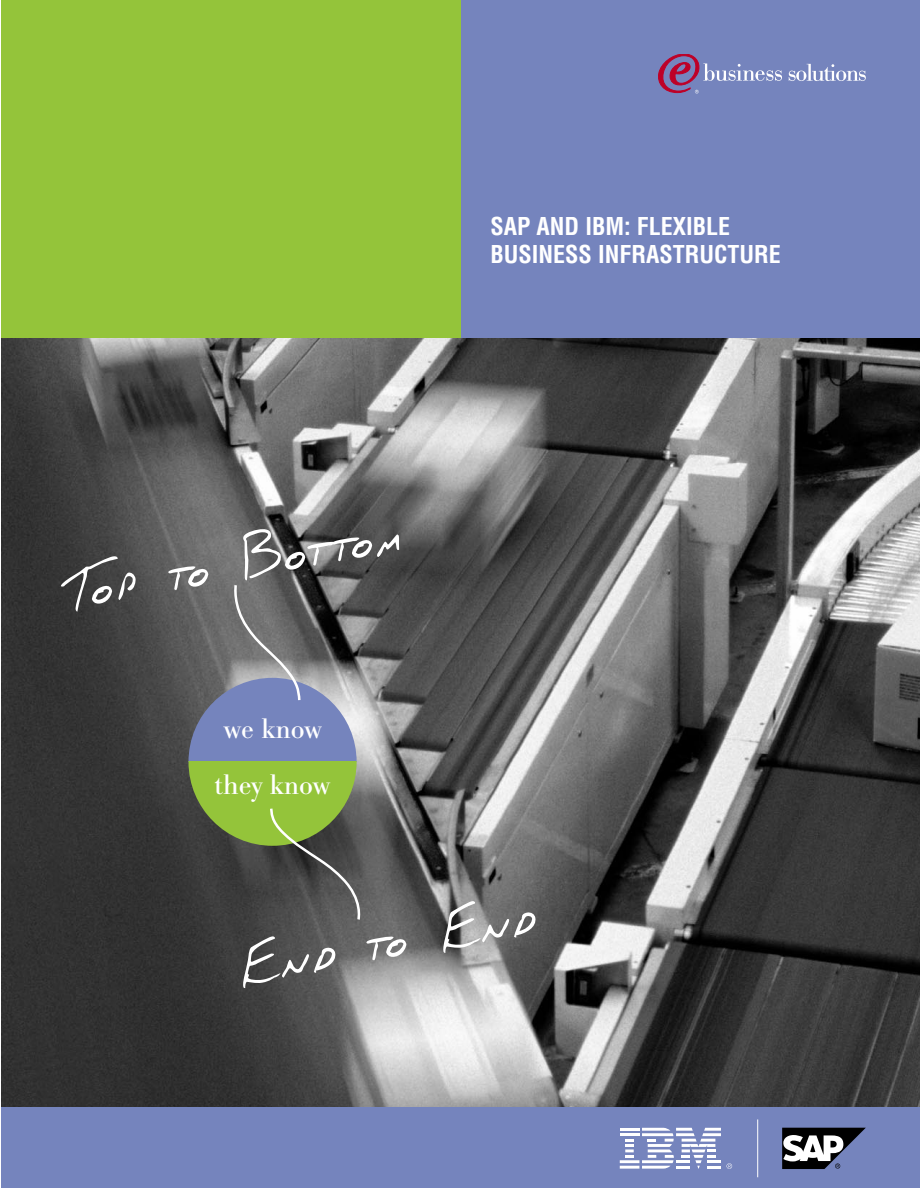
<style>
.page{position:relative;width:920px;height:1188px;background:#fff}
.page>*{position:absolute;margin:0;border:0;box-sizing:border-box;transform-origin:0 0}
.t1{font:75.75px "Crandall Matthewv 2 T1";color:#fff}
.t2{font:27.75px/55.5px "Bodoni Berthold BQ";color:#fff;text-align:center}
.t3{font:700 condensed 24px/28.8px "Helvetica";color:#fff}
</style>
<div class="page">
<img style="left:1px;top:338px;width:918px;height:769px">
<div style="left:460px;top:0;width:459px;height:338px;background:#7584bd"></div>
<div style="left:1px;top:0;width:459px;height:338px;background:#94c43a"></div>
<svg style="left:188px;top:583px;width:175px;height:339px;background:#6d7969"></svg>
<svg style="left:658px;top:54px;width:123px;height:40px"></svg>
<svg style="left:788px;top:64px;width:77px;height:17px"></svg>
<div style="left:1px;top:1107px;width:918px;height:81px;background:#7584bd"></div>
<hr style="left:757px;top:1119px;width:1px;height:58px;background:#fff">
<svg style="left:782px;top:1128px;width:83px;height:41px"></svg>
<svg style="left:619px;top:1128px;width:101px;height:41px"></svg>
<hr style="left:619px;top:1166px;width:20px;height:3px;background:#fff">
<svg style="left:726px;top:1163px;width:6px;height:6px"></svg>
<p class="t3" style="left:490px;top:211px;width:292px">SAP AND IBM: FLEXIBLE<br>BUSINESS INFRASTRUCTURE</p>
<h1 class="t1" style="left:55px;top:551px;width:346px;rotate:-10deg">Top to Bottom</h1>
<p class="t2" style="left:215px;top:702px;width:117px">we know they know</p>
<h1 class="t1" style="left:232px;top:925px;width:302px;rotate:-10deg">End to End</h1>
</div>
